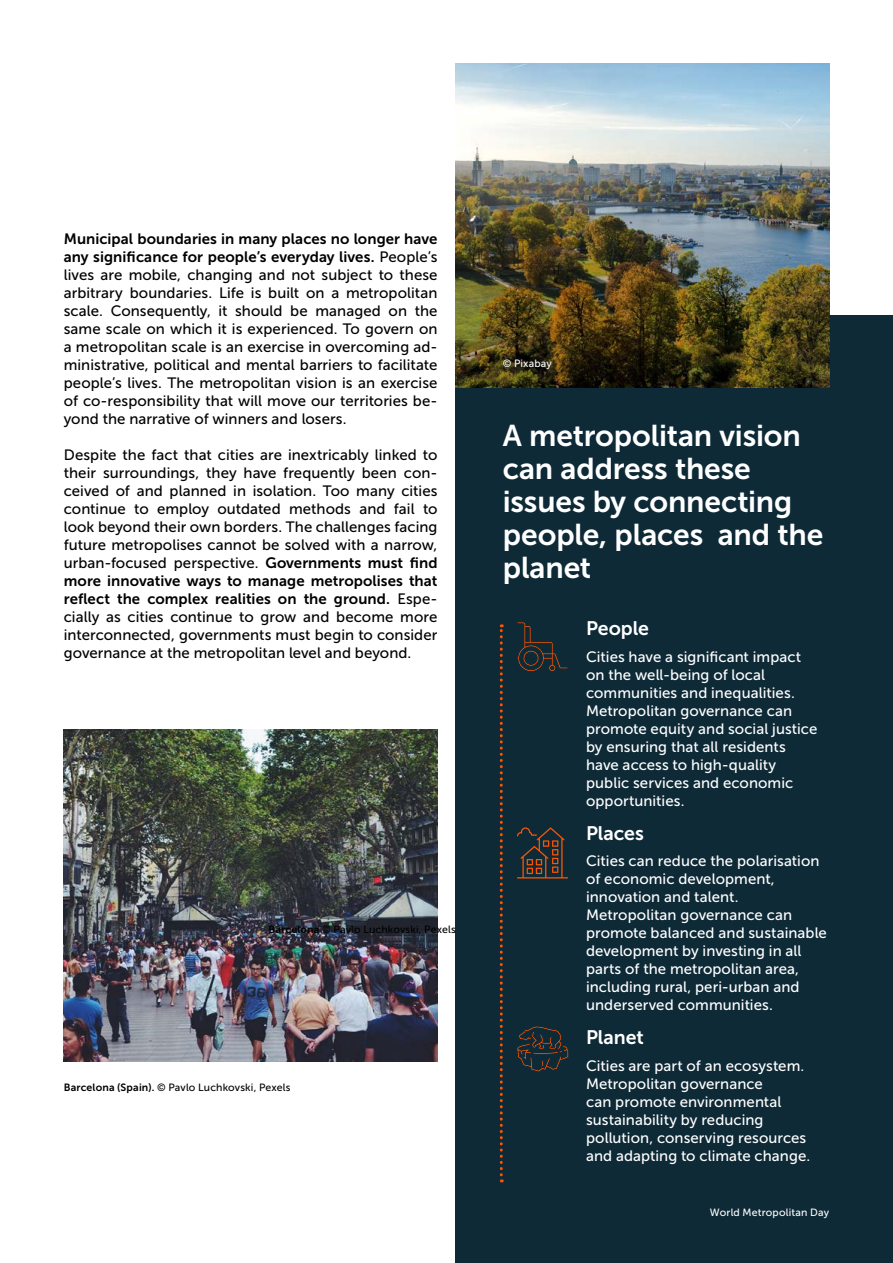
<style>
.page{position:relative;width:893px;height:1263px;background:#fff}
.page>*{position:absolute;margin:0;border:0;box-sizing:border-box;transform-origin:0 0}
.t1{font:30px/33px "Museo Sans 700";letter-spacing:-.005em;color:#fff}
.t2{font:19.5px "Museo Sans 700";letter-spacing:-.005em;color:#fff}
.t3{font:15px/18px "Museo Sans 500";letter-spacing:.005em;color:#000;text-align:justify}
.t4{font:15px/18px "Museo Sans 500";letter-spacing:.005em;color:#fff}
.t5{font:15px/18px "Museo Sans 700";letter-spacing:.005em;color:#000}
.t6{font:10.5px "Museo Sans 500";letter-spacing:.015em;color:#000}
.t7{font:10.5px "Museo Sans 500";letter-spacing:.015em;color:#fff}
.s1{font-family:"Museo Sans 500"}
.s2{font-family:"Museo Sans 700"}
</style>
<div class="page">
<div style="left:455px;top:316px;width:438px;height:947px;background:#0e2a37"></div>
<svg style="left:500px;top:624px;width:3px;height:558px"></svg>
<img style="left:64px;top:730px;width:373px;height:332px">
<img style="left:455px;top:64px;width:374px;height:324px">
<svg style="left:517px;top:827px;width:51px;height:51px"></svg>
<svg style="left:517px;top:622px;width:51px;height:50px"></svg>
<svg style="left:517px;top:1026px;width:52px;height:46px"></svg>
<hr style="left:892px;top:316px;width:1px;height:947px;background:#ffdecf">
<p class="t5" style="left:64px;top:230px;width:375px">Municipal boundaries in many places no longer have any significance for people’s everyday lives. <span class="s1">People’s</span></p>
<p class="t3" style="left:64px;top:266px;width:375px">lives are mobile, changing and not subject to these arbitrary boundaries. Life is built on a metropolitan scale. Consequently, it should be managed on the same scale on which it is experienced. To govern on a metropolitan scale is an exercise in overcoming ad&shy;ministrative, political and mental barriers to facilitate people’s lives. The metropolitan vision is an exercise of co-responsibility that will move our territories be&shy;yond the narrative of winners and losers.</p>
<p class="t3" style="left:64px;top:446px;width:375px">Despite the fact that cities are inextricably linked to their surroundings, they have frequently been con&shy;ceived of and planned in isolation. Too many cities continue to employ outdated methods and fail to look beyond their own borders. The challenges facing future metropolises cannot be solved with a narrow, urban-focused perspective. <span class="s2">Governments must find</span></p>
<p class="t5" style="left:64px;top:572px;width:375px">more innovative ways to manage metropolises that reflect the complex realities on the ground. <span class="s1">Espe-</span></p>
<p class="t3" style="left:64px;top:608px;width:375px">cially as cities continue to grow and become more interconnected, governments must begin to consider governance at the metropolitan level and beyond.</p>
<h2 class="t2" style="left:586px;top:618px;width:64px">People</h2>
<p class="t7" style="left:503px;top:358px;width:51px">© Pixabay</p>
<h1 class="t1" style="left:503px;top:419px;width:322px">A metropolitan vision can address these issues by connecting people, places and the planet</h1>
<p class="t4" style="left:586px;top:648px;width:233px">Cities have a significant impact on the well-being of local communities and inequalities.<br>Metropolitan governance can promote equity and social justice by ensuring that all residents have access to high-quality public services and economic opportunities.</p>
<h2 class="t2" style="left:586px;top:822px;width:59px">Places</h2>
<p class="t4" style="left:586px;top:852px;width:242px">Cities can reduce the polarisation of economic development, innovation and talent.<br>Metropolitan governance can promote balanced and sustainable development by investing in all parts of the metropolitan area, including rural, peri-urban and underserved communities.</p>
<h2 class="t2" style="left:586px;top:1026px;width:59px">Planet</h2>
<p class="t4" style="left:586px;top:1056px;width:226px">Cities are part of an ecosystem.<br>Metropolitan governance<br>can promote environmental sustainability by reducing pollution, conserving resources and adapting to climate change.</p>
<p class="t6" style="left:269px;top:923px;width:189px"><span class="s2">Barcelona</span> © Pavlo Luchkovski, Pexels</p>
<p class="t6" style="left:64px;top:1081px;width:228px"><span class="s2">Barcelona (Spain).</span> © Pavlo Luchkovski, Pexels</p>
<p class="t7" style="left:710px;top:1206px;width:121px">World Metropolitan Day</p>
</div>
